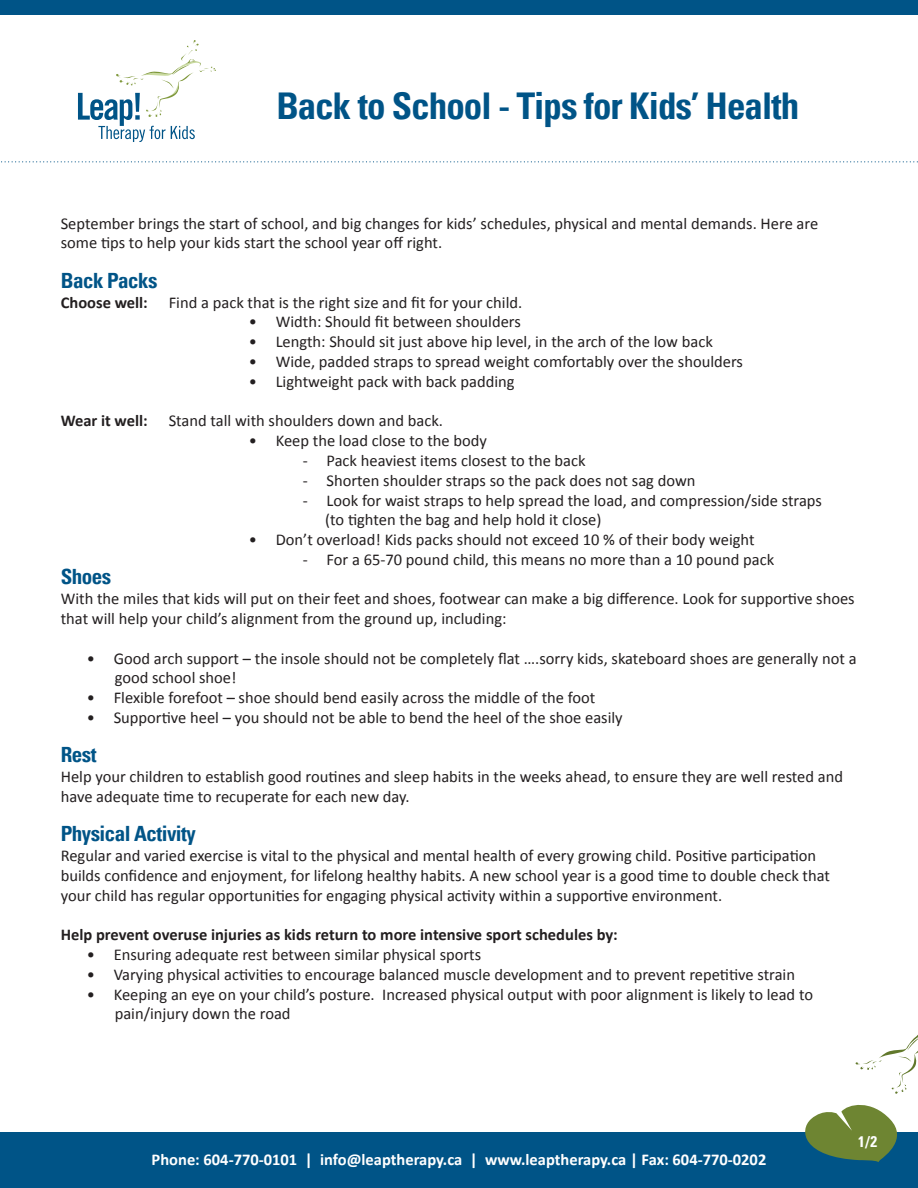
<style>
.page{position:relative;width:918px;height:1188px;background:#fff}
.page>*{position:absolute;margin:0;border:0;box-sizing:border-box;transform-origin:0 0}
.t1{font:700 condensed 36.9px "Univers";letter-spacing:-.025em;color:#005487}
.t2{font:700 condensed 21px "Univers";letter-spacing:-.025em;color:#005487}
.t3{font:16.5px/19.8px "Calibri";color:#231f20}
.t4{font:700 16.5px "Calibri";color:#231f20}
.t5{font:700 16.5px "Calibri";color:#fff}
.t6{font:700 condensed 15.15px "Univers";color:#fff}
</style>
<div class="page">
<div style="left:0;top:1132px;width:918px;height:56px;background:#005487"></div>
<div style="left:0;top:0;width:918px;height:15px;background:#005487"></div>
<svg style="left:1px;top:161px;width:917px;height:1px"></svg>
<svg style="left:78px;top:40px;width:138px;height:102px"></svg>
<svg style="left:805px;top:1035px;width:113px;height:127px"></svg>
<h1 class="t1" style="left:276px;top:83px;width:524px">Back to School - Tips for Kids’ Health</h1>
<p class="t3" style="left:61px;top:213px;width:759px">September brings the start of school, and big changes for kids’ schedules, physical and mental demands. Here are some tips to help your kids start the school year off right.</p>
<p class="t2" style="left:61px;top:267px;width:98px">Back Packs</p>
<p class="t4" style="left:61px;top:292px;width:89px">Choose well:</p>
<p class="t3" style="left:169px;top:292px;width:355px">Find a pack that is the right size and fit for your child.</p>
<p class="t3" style="left:249px;top:312px;width:274px">• Width: Should fit between shoulders</p>
<p class="t3" style="left:249px;top:332px;width:466px">• Length: Should sit just above hip level, in the arch of the low back</p>
<p class="t3" style="left:249px;top:352px;width:496px">• Wide, padded straps to spread weight comfortably over the shoulders</p>
<p class="t3" style="left:249px;top:371px;width:267px">• Lightweight pack with back padding</p>
<p class="t4" style="left:61px;top:410px;width:89px">Wear it well:</p>
<p class="t3" style="left:169px;top:411px;width:276px">Stand tall with shoulders down and back.</p>
<p class="t3" style="left:249px;top:431px;width:240px">• Keep the load close to the body</p>
<p class="t3" style="left:303px;top:451px;width:284px">- Pack heaviest items closest to the back</p>
<p class="t3" style="left:303px;top:470px;width:394px">- Shorten shoulder straps so the pack does not sag down</p>
<p class="t3" style="left:325px;top:490px;width:498px;text-indent:-22px">- Look for waist straps to help spread the load, and compression/side straps (to tighten the bag and help hold it close)</p>
<p class="t3" style="left:249px;top:530px;width:507px">• Don’t overload! Kids packs should not exceed 10 % of their body weight</p>
<p class="t3" style="left:303px;top:550px;width:473px">- For a 65-70 pound child, this means no more than a 10 pound pack</p>
<p class="t2" style="left:61px;top:564px;width:52px">Shoes</p>
<p class="t3" style="left:61px;top:589px;width:796px">With the miles that kids will put on their feet and shoes, footwear can make a big difference. Look for supportive shoes that will help your child’s alignment from the ground up, including:</p>
<p class="t3" style="left:115px;top:648px;width:743px;text-indent:-28px">• Good arch support – the insole should not be completely flat ….sorry kids, skateboard shoes are generally not a good school shoe!</p>
<p class="t3" style="left:87px;top:688px;width:510px">• Flexible forefoot – shoe should bend easily across the middle of the foot</p>
<p class="t3" style="left:87px;top:708px;width:537px">• Supportive heel – you should not be able to bend the heel of the shoe easily</p>
<p class="t2" style="left:61px;top:742px;width:37px">Rest</p>
<p class="t3" style="left:61px;top:767px;width:784px">Help your children to establish good routines and sleep habits in the weeks ahead, to ensure they are well rested and have adequate time to recuperate for each new day.</p>
<p class="t2" style="left:61px;top:821px;width:137px">Physical Activity</p>
<p class="t3" style="left:61px;top:846px;width:771px">Regular and varied exercise is vital to the physical and mental health of every growing child. Positive participation builds confidence and enjoyment, for lifelong healthy habits. A new school year is a good time to double check that your child has regular opportunities for engaging physical activity within a supportive environment.</p>
<p class="t4" style="left:61px;top:924px;width:559px">Help prevent overuse injuries as kids return to more intensive sport schedules by:</p>
<p class="t3" style="left:87px;top:945px;width:396px">• Ensuring adequate rest between similar physical sports</p>
<p class="t3" style="left:87px;top:965px;width:710px">• Varying physical activities to encourage balanced muscle development and to prevent repetitive strain</p>
<p class="t3" style="left:115px;top:984px;width:700px;text-indent:-28px">• Keeping an eye on your child’s posture. Increased physical output with poor alignment is likely to lead to pain/injury down the road</p>
<p class="t5" style="left:152px;top:1149px;width:616px">Phone: 604-770-0101 | info@leaptherapy.ca | www.leaptherapy.ca | Fax: 604-770-0202</p>
<p class="t6" style="left:858px;top:1132px;width:21px">1/2</p>
</div>
